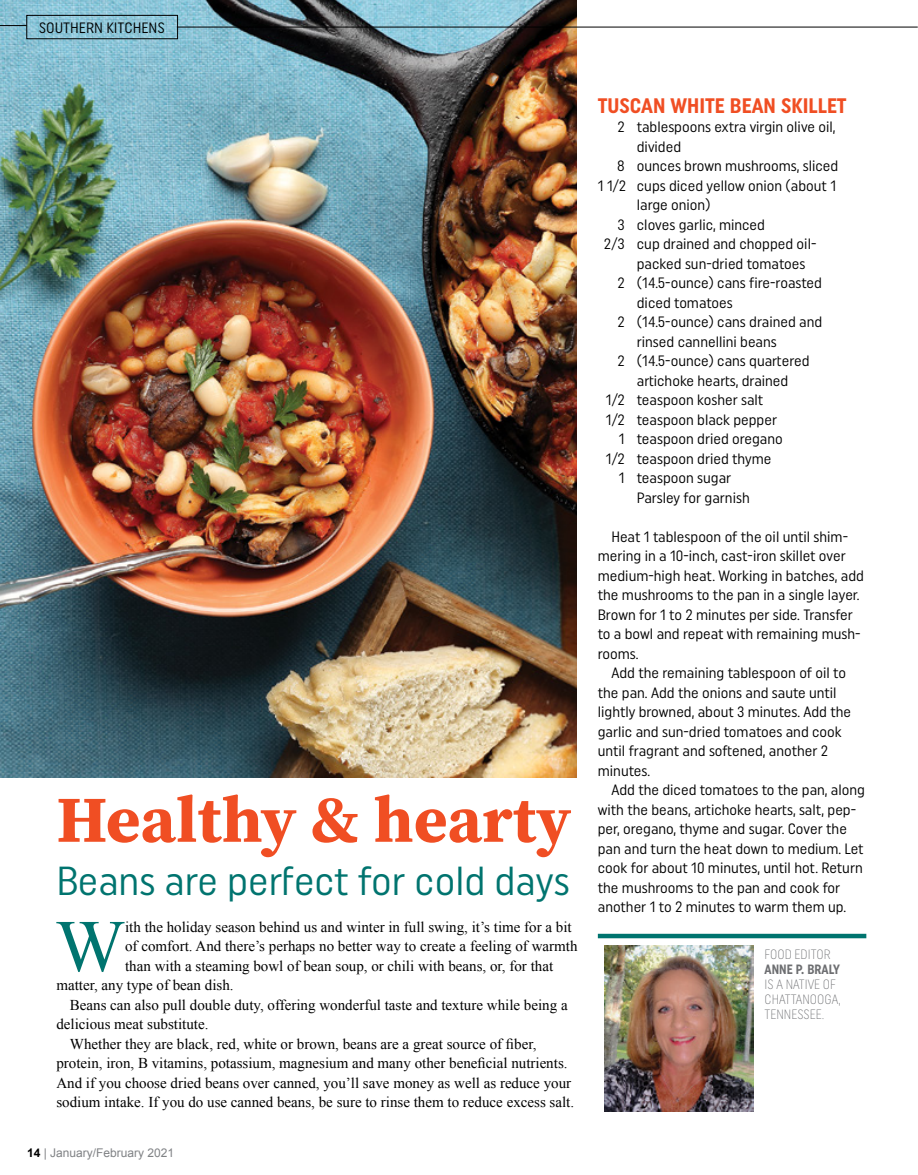
<style>
.page{position:relative;width:918px;height:1175px;background:#fff}
.page>*{position:absolute;margin:0;border:0;box-sizing:border-box;transform-origin:0 0}
.RTM_Drop_Cap{font:73.95px "Times New Roman";color:#00746f}
.RTM_Headline{font:700 65.25px "Source Serif Pro";color:#f04e23}
.RTM_Subhead{font:40.5px "Uniform Condensed";color:#00746f}
.RTM_Recipe_Header{font:700 21px "Uniform Condensed";color:#f04e23}
.RTM_Recipe_Body{font:15px/19.5px "Uniform Condensed";color:#000}
.RTM_Body_Copy{font:15px/19.5px "Times New Roman";color:#000}
.RTM_Drop_Cap-2{font:15px "Times New Roman";color:#000}
.RTM_Page_Header{font:15px "Uniform Condensed";color:#000}
.RTM_Sidebar-No_Inden{font:300 13.5px/15px "Uniform Condensed";color:#6d6e71;scale:.94 1}
.RTM_Sidebar-No_Inden-2{font:700 13.5px "Uniform Condensed";color:#6d6e71;scale:.94 1}
.t1{font:12px "Arial";color:#808285}
.s1{font-weight:700;color:#000}
</style>
<div class="page">
<img style="left:0;top:0;width:577px;height:777px">
<div style="left:26px;top:15px;width:152px;height:24px;border:1px solid #000"></div>
<svg style="left:0;top:25px;width:27px;height:1px"></svg>
<hr style="left:177px;top:27px;width:741px;height:1px;background:#000">
<img style="left:604px;top:945px;width:150px;height:166px">
<div style="left:598px;top:933px;width:268px;height:5px;background:#00746f"></div>
<p class="RTM_Page_Header" style="left:39px;top:19px;width:128px">SOUTHERN KITCHENS</p>
<p class="RTM_Headline" style="left:56px;top:774px;width:516px">Healthy &amp; hearty</p>
<p class="RTM_Subhead" style="left:56px;top:856px;width:515px">Beans are perfect for cold days</p>
<p class="RTM_Drop_Cap" style="left:55px;top:896px;width:71px">W</p>
<p class="RTM_Drop_Cap-2" style="left:125px;top:916px;width:448px">ith the holiday season behind us and winter in full swing, it’s time for a bit</p>
<p class="RTM_Drop_Cap-2" style="left:125px;top:936px;width:454px">of comfort. And there’s perhaps no better way to create a feeling of warmth</p>
<p class="RTM_Drop_Cap-2" style="left:125px;top:955px;width:430px">than with a steaming bowl of bean soup, or chili with beans, or, for that</p>
<p class="RTM_Drop_Cap-2" style="left:56px;top:975px;width:179px">matter, any type of bean dish.</p>
<p class="RTM_Body_Copy" style="left:56px;top:995px;width:513px;text-indent:14px">Beans can also pull double duty, offering wonderful taste and texture while being a delicious meat substitute.</p>
<p class="RTM_Body_Copy" style="left:56px;top:1034px;width:519px;text-indent:14px">Whether they are black, red, white or brown, beans are a great source of fiber, protein, iron, B vitamins, potassium, magnesium and many other beneficial nutrients.<br>And if you choose dried beans over canned, you’ll save money as well as reduce your sodium intake. If you do use canned beans, be sure to rinse them to reduce excess salt.</p>
<p class="t1" style="left:27px;top:1144px;width:149px"><span class="s1">14</span> | January/February 2021</p>
<p class="RTM_Recipe_Header" style="left:598px;top:93px;width:250px">TUSCAN WHITE BEAN SKILLET</p>
<p class="RTM_Recipe_Body" style="left:618px;top:117px;width:220px">2 tablespoons extra virgin olive oil,</p>
<p class="RTM_Recipe_Body" style="left:637px;top:136px;width:46px">divided</p>
<p class="RTM_Recipe_Body" style="left:617px;top:156px;width:223px">8 ounces brown mushrooms, sliced</p>
<p class="RTM_Recipe_Body" style="left:637px;top:175px;width:201px;text-indent:-39px">1 1/2 cups diced yellow onion (about 1 large onion)</p>
<p class="RTM_Recipe_Body" style="left:618px;top:214px;width:149px">3 cloves garlic, minced</p>
<p class="RTM_Recipe_Body" style="left:637px;top:234px;width:181px;text-indent:-33px">2/3 cup drained and chopped oil&shy;packed sun-dried tomatoes</p>
<p class="RTM_Recipe_Body" style="left:637px;top:273px;width:187px;text-indent:-19px">2 (14.5-ounce) cans fire-roasted diced tomatoes</p>
<p class="RTM_Recipe_Body" style="left:637px;top:312px;width:187px;text-indent:-19px">2 (14.5-ounce) cans drained and rinsed cannellini beans</p>
<p class="RTM_Recipe_Body" style="left:618px;top:351px;width:194px;text-align:center">2 (14.5-ounce) cans quartered artichoke hearts, drained</p>
<p class="RTM_Recipe_Body" style="left:606px;top:390px;width:159px">1/2 teaspoon kosher salt</p>
<p class="RTM_Recipe_Body" style="left:606px;top:409px;width:173px">1/2 teaspoon black pepper</p>
<p class="RTM_Recipe_Body" style="left:619px;top:429px;width:165px">1 teaspoon dried oregano</p>
<p class="RTM_Recipe_Body" style="left:606px;top:448px;width:167px">1/2 teaspoon dried thyme</p>
<p class="RTM_Recipe_Body" style="left:619px;top:468px;width:114px">1 teaspoon sugar</p>
<p class="RTM_Recipe_Body" style="left:637px;top:487px;width:114px">Parsley for garnish</p>
<p class="RTM_Recipe_Body" style="left:598px;top:526px;width:268px;text-indent:14px">Heat 1 tablespoon of the oil until shim&shy;mering in a 10-inch, cast-iron skillet over medium-high heat. Working in batches, add the mushrooms to the pan in a single layer.<br>Brown for 1 to 2 minutes per side. Transfer to a bowl and repeat with remaining mush&shy;rooms.</p>
<p class="RTM_Recipe_Body" style="left:598px;top:663px;width:255px;text-indent:14px">Add the remaining tablespoon of oil to the pan. Add the onions and saute until lightly browned, about 3 minutes. Add the garlic and sun-dried tomatoes and cook until fragrant and softened, another 2 minutes.</p>
<p class="RTM_Recipe_Body" style="left:598px;top:780px;width:269px;text-indent:14px">Add the diced tomatoes to the pan, along with the beans, artichoke hearts, salt, pep&shy;per, oregano, thyme and sugar. Cover the pan and turn the heat down to medium. Let cook for about 10 minutes, until hot. Return the mushrooms to the pan and cook for another 1 to 2 minutes to warm them up.</p>
<p class="RTM_Sidebar-No_Inden" style="left:765px;top:946px;width:72px">FOOD EDITOR</p>
<p class="RTM_Sidebar-No_Inden-2" style="left:765px;top:960px;width:82px">ANNE P. BRALY</p>
<p class="RTM_Sidebar-No_Inden" style="left:765px;top:976px;width:83px">IS A NATIVE OF<br>CHATTANOOGA,<br>TENNESSEE.</p>
</div>
